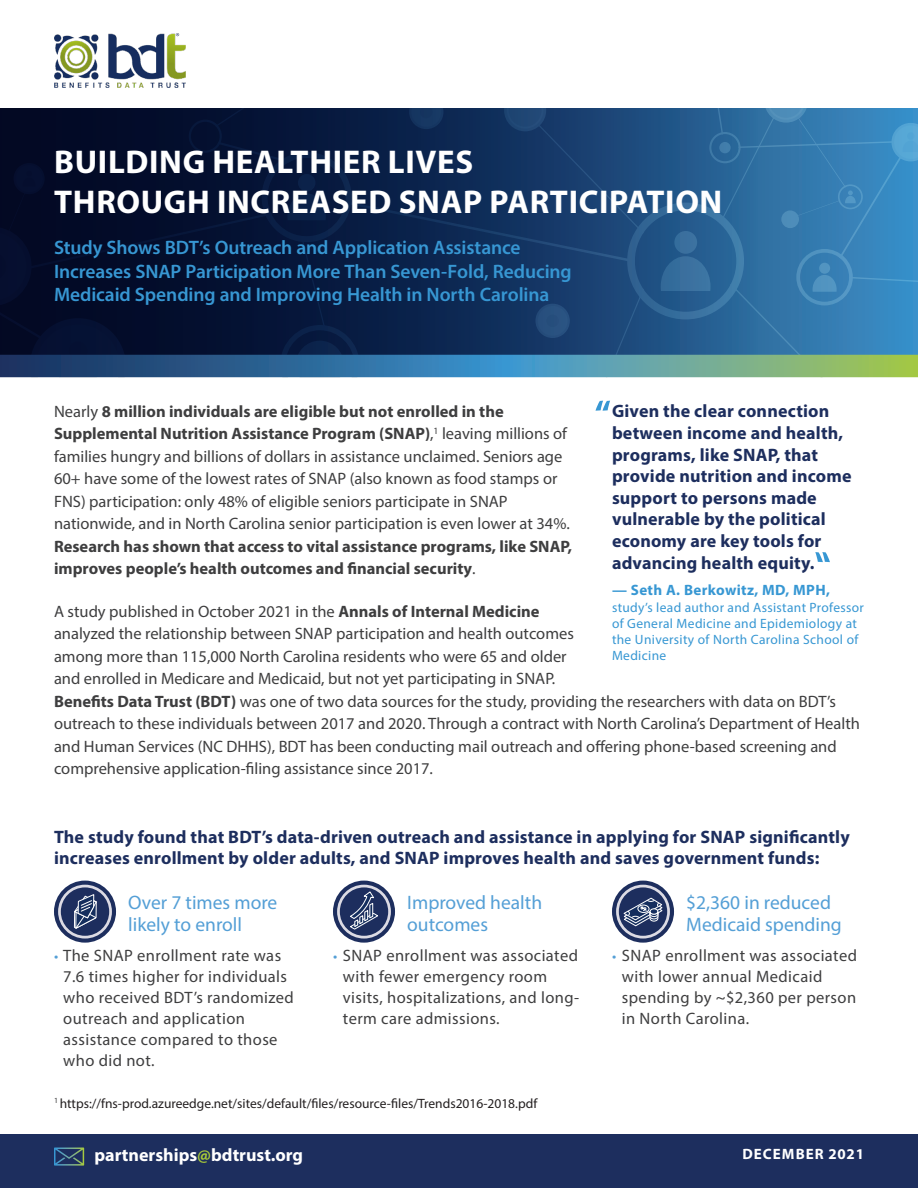
<style>
.page{position:relative;width:918px;height:1188px;background:#fff}
.page>*{position:absolute;margin:0;border:0;box-sizing:border-box;transform-origin:0 0}
.t1{font:700 33px/39.6px "Myriad Pro";letter-spacing:.02em;color:#fff}
.t2{font:600 19.5px/23.4px "Myriad Pro";letter-spacing:-.005em;color:#3797d3}
.t3{font:19.5px/22.5px "Myriad Pro";color:#549fd6}
.t4{font:700 18px/21.6px "Myriad Pro";letter-spacing:.01em;color:#1d2e5e}
.t5{font:700 18px "Myriad Pro";color:#fff}
.t6{font:16.5px/22.5px "Myriad Pro";color:#3e3e3f}
.t7{font:16.5px/21px "Myriad Pro";letter-spacing:.025em;color:#3e3e3f}
.Header_Dark_Blue{font:700 15px "Myriad Pro";letter-spacing:.025em;color:#3797d3}
.t8{font:700 15px "Myriad Pro";letter-spacing:.07em;color:#fff}
.Header_Dark_Blue-2{font:13.5px/16.2px "Myriad Pro";letter-spacing:.025em;color:#3797d3}
.t9{font:13.5px "Myriad Pro";color:#231f20}
.s1{font-weight:700}
.s2{font-size:15px;color:#549fd6}
.s3{color:#a9cb38}
</style>
<div class="page">
<div style="left:0;top:1134px;width:918px;height:54px;background:#1d2e5e"></div>
<svg style="left:54px;top:1148px;width:30px;height:18px"></svg>
<svg style="left:756px;top:108px;width:162px;height:247px;background:#3781b6"></svg>
<svg style="left:0;top:108px;width:756px;height:247px;background:#0f2950"></svg>
<svg style="left:0;top:355px;width:918px;height:22px;background:#4b8391"></svg>
<img style="left:54px;top:34px;width:132px;height:54px">
<svg style="left:612px;top:881px;width:62px;height:62px"></svg>
<svg style="left:616px;top:885px;width:54px;height:54px"></svg>
<div style="left:619px;top:887px;width:48px;height:49px;background:#1d2e5e;border-radius:50%"></div>
<svg style="left:623px;top:897px;width:40px;height:30px"></svg>
<svg style="left:333px;top:881px;width:62px;height:62px"></svg>
<svg style="left:337px;top:885px;width:54px;height:54px"></svg>
<div style="left:340px;top:887px;width:48px;height:49px;background:#1d2e5e;border-radius:50%"></div>
<svg style="left:349px;top:891px;width:30px;height:39px"></svg>
<svg style="left:54px;top:881px;width:62px;height:62px"></svg>
<svg style="left:58px;top:885px;width:54px;height:54px"></svg>
<div style="left:61px;top:887px;width:48px;height:49px;background:#1d2e5e;border-radius:50%"></div>
<svg style="left:74px;top:880px;width:23px;height:63px"></svg>
<svg style="left:815px;top:552px;width:15px;height:10px"></svg>
<svg style="left:596px;top:401px;width:14px;height:10px"></svg>
<p class="t1" style="left:54px;top:141px;width:670px">BUILDING HEALTHIER LIVES<br>THROUGH INCREASED SNAP PARTICIPATION</p>
<p class="t2" style="left:54px;top:236px;width:519px">Study Shows BDT’s Outreach and Application Assistance<br>Increases SNAP Participation More Than Seven-Fold, Reducing<br>Medicaid Spending and Improving Health in North Carolina</p>
<p class="t4" style="left:612px;top:400px;width:241px">Given the clear connection between income and health, programs, like SNAP, that provide nutrition and income support to persons made vulnerable by the political economy are key tools for advancing health equity.</p>
<p class="t6" style="left:54px;top:400px;width:520px">Nearly <span class="s1">8 million individuals are eligible but not enrolled in the Supplemental Nutrition Assistance Program (SNAP)</span>,<sup>1</sup> leaving millions of families hungry and billions of dollars in assistance unclaimed. Seniors age 60+ have some of the lowest rates of SNAP (also known as food stamps or FNS) participation: only 48% of eligible seniors participate in SNAP nationwide, and in North Carolina senior participation is even lower at 34%.<br><span class="s1">Research has shown that access to vital assistance programs, like SNAP, improves people’s health outcomes and financial security</span>.</p>
<p class="t6" style="left:54px;top:600px;width:808px">A study published in October 2021 in the <span class="s1">Annals of Internal Medicine<br></span>analyzed the relationship between SNAP participation and health outcomes<br>among more than 115,000 North Carolina residents who were 65 and older<br>and enrolled in Medicare and Medicaid, but not yet participating in SNAP.<br><span class="s1">Benefits Data Trust (BDT)</span> was one of two data sources for the study, providing the researchers with data on BDT’s outreach to these individuals between 2017 and 2020. Through a contract with North Carolina’s Department of Health and Human Services (NC DHHS), BDT has been conducting mail outreach and offering phone-based screening and comprehensive application-filing assistance since 2017.</p>
<p class="Header_Dark_Blue" style="left:612px;top:581px;width:219px">— Seth A. Berkowitz, MD, MPH,</p>
<p class="Header_Dark_Blue-2" style="left:612px;top:599px;width:253px">study’s lead author and Assistant Professor of General Medicine and Epidemiology at the University of North Carolina School of Medicine</p>
<p class="t4" style="left:54px;top:825px;width:797px">The study found that BDT’s data-driven outreach and assistance in applying for SNAP significantly increases enrollment by older adults, and SNAP improves health and saves government funds:</p>
<p class="t3" style="left:128px;top:891px;width:151px">Over 7 times more likely to enroll</p>
<p class="t7" style="left:63px;top:945px;width:232px;text-indent:-9px"><span class="s2">•</span> The SNAP enrollment rate was<br>7.6 times higher for individuals who received BDT’s randomized outreach and application assistance compared to those who did not.</p>
<p class="t3" style="left:407px;top:891px;width:136px">Improved health outcomes</p>
<p class="t7" style="left:343px;top:945px;width:238px;text-indent:-10px"><span class="s2">•</span> SNAP enrollment was associated with fewer emergency room visits, hospitalizations, and long&shy;term care admissions.</p>
<p class="t9" style="left:54px;top:1095px;width:485px"><sup>1</sup> https://fns-prod.azureedge.net/sites/default/files/resource-files/Trends2016-2018.pdf</p>
<p class="t3" style="left:686px;top:891px;width:157px">$2,360 in reduced<br>Medicaid spending</p>
<p class="t7" style="left:622px;top:945px;width:237px;text-indent:-10px"><span class="s2">•</span> SNAP enrollment was associated with lower annual Medicaid spending by ~$2,360 per person in North Carolina.</p>
<p class="t5" style="left:94px;top:1143px;width:210px">partnerships<span class="s3">@</span>bdtrust.org</p>
<p class="t8" style="left:742px;top:1144px;width:123px">DECEMBER 2021</p>
</div>
